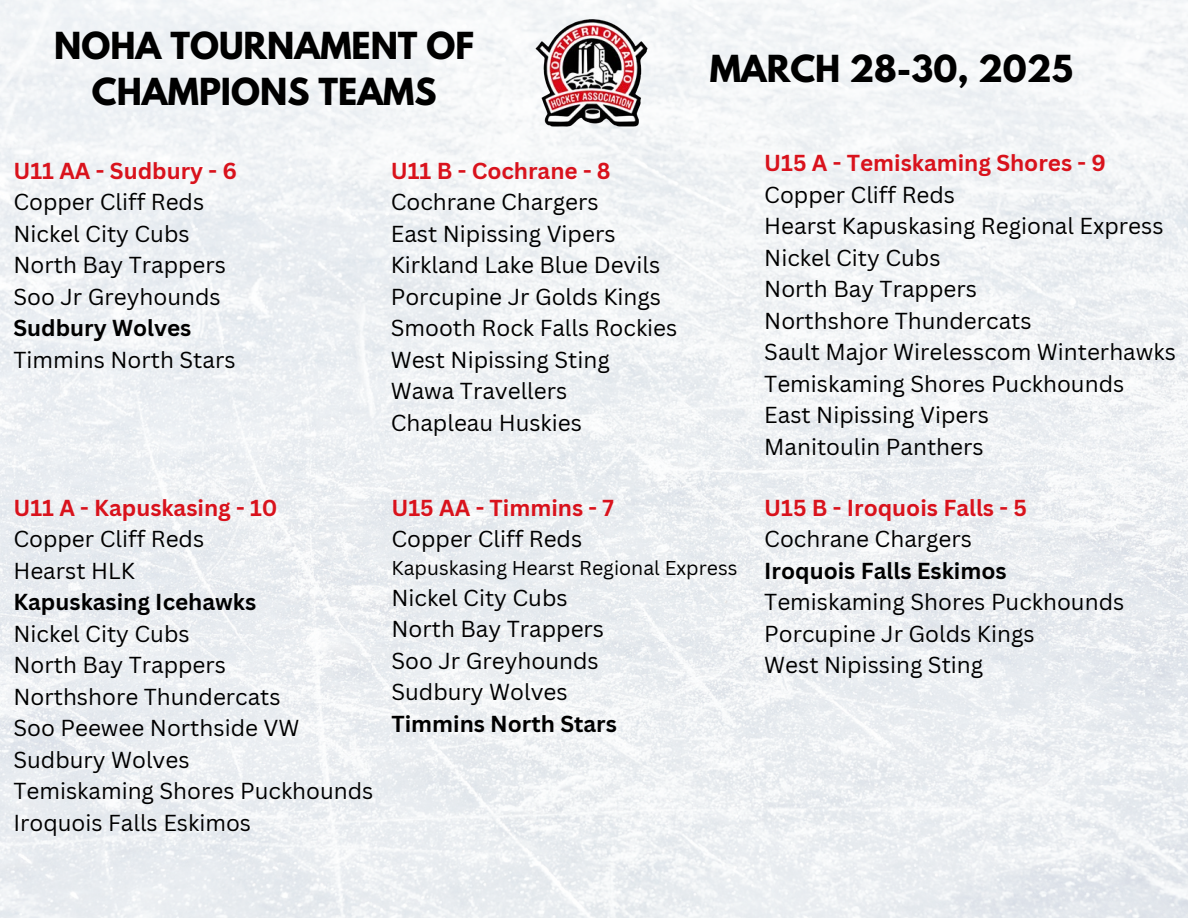
<style>
.page{position:relative;width:1188px;height:918px;background:#fff}
.page>*{position:absolute;margin:0;border:0;box-sizing:border-box;transform-origin:0 0}
.t1{font:700 33px/46.2px "League Spartan";color:#000;text-align:center}
.t2{font:22.5px/31.5px "Canva Sans";color:#000}
.t3{font:700 22.5px "Canva Sans";color:#000}
.t4{font:700 22.5px "Canva Sans";color:#d9121c}
.t5{font:19.5px "Canva Sans";color:#000}
.s1{font-weight:700;color:#d9121c}
.s2{font-weight:700}
</style>
<div class="page">
<img style="left:0;top:0;width:1188px;height:918px">
<img style="left:534px;top:18px;width:120px;height:113px">
<p class="t1" style="left:54px;top:27px;width:422px">NOHA TOURNAMENT OF<br>CHAMPIONS TEAMS</p>
<h1 class="t2" style="left:13px;top:154px;width:225px"><span class="s1">U11 AA - Sudbury - 6<br></span>Copper Cliff Reds<br>Nickel City Cubs<br>North Bay Trappers<br>Soo Jr Greyhounds<br><span class="s2">Sudbury Wolves<br></span>Timmins North Stars</h1>
<h2 class="t2" style="left:391px;top:154px;width:288px"><span class="s1">U11 B - Cochrane - 8<br></span>Cochrane Chargers<br>East Nipissing Vipers<br>Kirkland Lake Blue Devils<br>Porcupine Jr Golds Kings<br>Smooth Rock Falls Rockies<br>West Nipissing Sting<br>Wawa Travellers<br>Chapleau Huskies</h2>
<h1 class="t1" style="left:710px;top:50px;width:365px">MARCH 28-30, 2025</h1>
<p class="t2" style="left:764px;top:147px;width:413px"><span class="s1">U15 A - Temiskaming Shores - 9<br></span>Copper Cliff Reds<br>Hearst Kapuskasing Regional Express<br>Nickel City Cubs<br>North Bay Trappers<br>Northshore Thundercats<br>Sault Major Wirelesscom Winterhawks<br>Temiskaming Shores Puckhounds<br>East Nipissing Vipers<br>Manitoulin Panthers</p>
<h2 class="t2" style="left:13px;top:491px;width:362px"><span class="s1">U11 A - Kapuskasing - 10<br></span>Copper Cliff Reds<br>Hearst HLK<br><span class="s2">Kapuskasing Icehawks<br></span>Nickel City Cubs<br>North Bay Trappers<br>Northshore Thundercats<br>Soo Peewee Northside VW<br>Sudbury Wolves<br>Temiskaming Shores Puckhounds<br>Iroquois Falls Eskimos</h2>
<h2 class="t4" style="left:391px;top:492px;width:224px">U15 AA - Timmins - 7</h2>
<h2 class="t2" style="left:391px;top:523px;width:192px">Copper Cliff Reds</h2>
<p class="t5" style="left:391px;top:555px;width:347px">Kapuskasing Hearst Regional Express</p>
<p class="t2" style="left:391px;top:581px;width:178px">Nickel City Cubs</p>
<p class="t2" style="left:391px;top:613px;width:214px">North Bay Trappers</p>
<p class="t2" style="left:391px;top:644px;width:209px">Soo Jr Greyhounds</p>
<p class="t2" style="left:391px;top:676px;width:178px">Sudbury Wolves</p>
<p class="t3" style="left:391px;top:708px;width:227px">Timmins North Stars</p>
<p class="t2" style="left:764px;top:491px;width:362px"><span class="s1">U15 B - Iroquois Falls - 5<br></span>Cochrane Chargers<br><span class="s2">Iroquois Falls Eskimos<br></span>Temiskaming Shores Puckhounds<br>Porcupine Jr Golds Kings<br>West Nipissing Sting</p>
</div>
